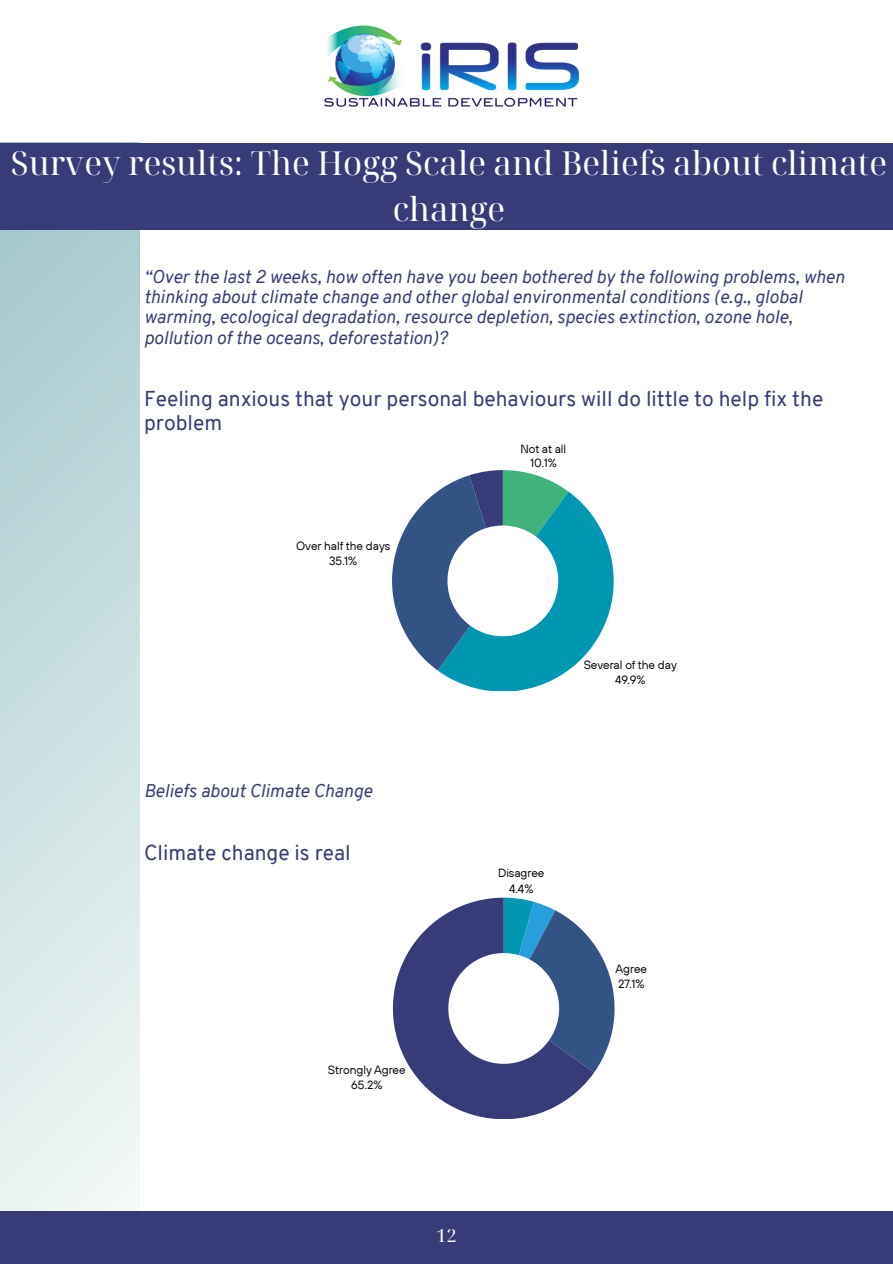
<style>
.page{position:relative;width:893px;height:1264px;background:#fff}
.page>*{position:absolute;margin:0;border:0;box-sizing:border-box;transform-origin:0 0}
.t1{font:33px/46.2px "Noto Serif Display";color:#fff;text-align:center}
.t2{font:21px/23.7px "Overpass";color:#373c79}
.t3{font:italic 18px/20.2px "Overpass";color:#373c79}
.t4{font:18px "Noto Serif Display";color:#fff}
.t5{font:11.85px "TT Hoves";color:#000001}
</style>
<div class="page">
<svg style="left:0;top:229px;width:139px;height:981px;background:#cbe0e1"></svg>
<div style="left:0;top:143px;width:892px;height:86px;background:#373c79"></div>
<svg style="left:392px;top:470px;width:221px;height:220px"></svg>
<img style="left:324px;top:25px;width:256px;height:82px">
<svg style="left:393px;top:897px;width:221px;height:221px"></svg>
<div style="left:0;top:1210px;width:892px;height:53px;background:#373c79"></div>
<p class="t1" style="left:11px;top:139px;width:877px">Survey results: The Hogg Scale and Beliefs about climate change</p>
<p class="t3" style="left:144px;top:268px;width:702px">“Over the last 2 weeks, how often have you been bothered by the following problems, when thinking about climate change and other global environmental conditions (e.g., global warming, ecological degradation, resource depletion, species extinction, ozone hole, pollution of the oceans, deforestation)?</p>
<p class="t2" style="left:144px;top:389px;width:680px">Feeling anxious that your personal behaviours will do little to help fix the problem</p>
<p class="t5" style="left:296px;top:538px;width:96px">Over half the days</p>
<p class="t5" style="left:329px;top:553px;width:30px">35.1%</p>
<p class="t3" style="left:144px;top:782px;width:230px">Beliefs about Climate Change</p>
<p class="t2" style="left:144px;top:842px;width:208px">Climate change is real</p>
<p class="t5" style="left:328px;top:1062px;width:79px">Strongly Agree</p>
<p class="t5" style="left:351px;top:1077px;width:33px">65.2%</p>
<p class="t5" style="left:520px;top:441px;width:47px">Not at all</p>
<p class="t5" style="left:530px;top:455px;width:28px">10.1%</p>
<p class="t5" style="left:583px;top:657px;width:95px">Several of the day</p>
<p class="t5" style="left:615px;top:672px;width:32px">49.9%</p>
<p class="t5" style="left:498px;top:865px;width:48px">Disagree</p>
<p class="t5" style="left:509px;top:880px;width:26px">4.4%</p>
<p class="t5" style="left:615px;top:960px;width:33px">Agree</p>
<p class="t5" style="left:618px;top:975px;width:28px">27.1%</p>
<p class="t4" style="left:436px;top:1222px;width:22px">12</p>
</div>
